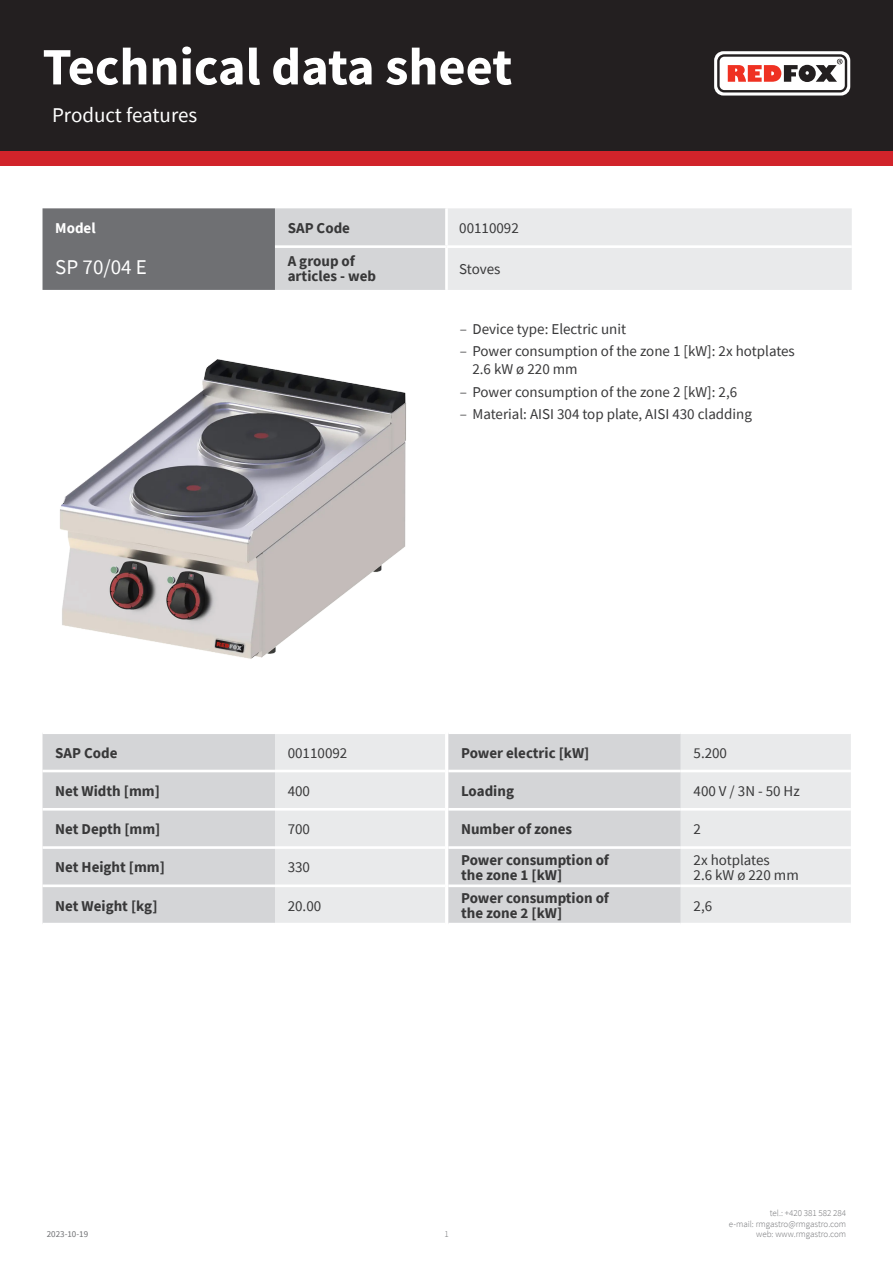
<style>
.page{position:relative;width:893px;height:1263px;background:#fff}
.page>*{position:absolute;margin:0;border:0;box-sizing:border-box;transform-origin:0 0}
.t1{font:700 52.5px "Source Sans Pro";color:#fff}
.kapitola{font:21px "Source Sans Pro";color:#fff}
.tabulka_-_headline{font:21px "Source Sans Pro";color:#fff}
.tabulka_-_text{font:15px/18px "Source Sans Pro";color:#383839}
.tabulka_-_text-2{font:700 15px/15px "Source Sans Pro";color:#383839}
.tabulka_-_text-3{font:700 15px "Source Sans Pro";color:#fff}
.t2{font:300 9px/10.8px "Source Sans Pro";color:#6f7073;text-align:right}
.t3{font:9px "Source Sans Pro";color:#6f7073}
.s1{font-weight:300}
</style>
<div class="page">
<div style="left:0;top:0;width:893px;height:166px;background:#d1232a"></div>
<div style="left:0;top:0;width:893px;height:151px;background:#231f20"></div>
<svg style="left:714px;top:51px;width:136px;height:45px"></svg>
<img style="left:60px;top:359px;width:346px;height:300px">
<svg style="left:43px;top:734px;width:808px;height:189px;background:#dedfe0"></svg>
<hr style="left:448px;top:770px;width:233px;height:2px;background:#fff">
<hr style="left:681px;top:770px;width:170px;height:2px;background:#fff">
<hr style="left:448px;top:808px;width:233px;height:2px;background:#fff">
<hr style="left:681px;top:808px;width:170px;height:2px;background:#fff">
<hr style="left:448px;top:846px;width:233px;height:3px;background:#fff">
<hr style="left:681px;top:846px;width:170px;height:3px;background:#fff">
<hr style="left:448px;top:884px;width:233px;height:3px;background:#fff">
<hr style="left:681px;top:884px;width:170px;height:3px;background:#fff">
<svg style="left:43px;top:208px;width:809px;height:82px;background:#c0c1c3"></svg>
<hr style="left:445px;top:208px;width:3px;height:37px;background:#fff">
<hr style="left:275px;top:245px;width:171px;height:3px;background:#fff">
<hr style="left:446px;top:245px;width:406px;height:3px;background:#fff">
<hr style="left:445px;top:248px;width:3px;height:42px;background:#fff">
<h1 class="t1" style="left:43px;top:31px;width:471px">Technical data sheet</h1>
<p class="kapitola" style="left:52px;top:101px;width:147px">Product features</p>
<p class="tabulka_-_text-3" style="left:55px;top:218px;width:42px">Model</p>
<p class="tabulka_-_text-2" style="left:288px;top:220px;width:64px">SAP Code</p>
<p class="tabulka_-_text" style="left:459px;top:219px;width:61px">00110092</p>
<p class="tabulka_-_headline" style="left:55px;top:254px;width:93px">SP 70/04 E</p>
<p class="tabulka_-_text-2" style="left:288px;top:254px;width:90px">A group of articles - web</p>
<p class="tabulka_-_text" style="left:459px;top:260px;width:43px">Stoves</p>
<p class="tabulka_-_text" style="left:460px;top:320px;width:168px"><span class="s1">–</span> Device type: Electric unit</p>
<p class="tabulka_-_text" style="left:472px;top:342px;width:324px;text-indent:-13px"><span class="s1">–</span> Power consumption of the zone 1 [kW]: 2x hotplates<br>2.6 kW ø 220 mm</p>
<p class="tabulka_-_text" style="left:460px;top:383px;width:279px"><span class="s1">–</span> Power consumption of the zone 2 [kW]: 2,6</p>
<p class="tabulka_-_text" style="left:460px;top:405px;width:294px"><span class="s1">–</span> Material: AISI 304 top plate, AISI 430 cladding</p>
<p class="tabulka_-_text-2" style="left:55px;top:745px;width:64px">SAP Code</p>
<p class="tabulka_-_text" style="left:288px;top:743px;width:61px">00110092</p>
<p class="tabulka_-_text-2" style="left:55px;top:783px;width:106px">Net Width [mm]</p>
<p class="tabulka_-_text" style="left:288px;top:782px;width:24px">400</p>
<p class="tabulka_-_text-2" style="left:55px;top:821px;width:107px">Net Depth [mm]</p>
<p class="tabulka_-_text" style="left:288px;top:820px;width:24px">700</p>
<p class="tabulka_-_text-2" style="left:55px;top:860px;width:111px">Net Height [mm]</p>
<p class="tabulka_-_text" style="left:288px;top:858px;width:24px">330</p>
<p class="tabulka_-_text-2" style="left:55px;top:898px;width:104px">Net Weight [kg]</p>
<p class="tabulka_-_text" style="left:288px;top:896px;width:35px">20.00</p>
<p class="tabulka_-_text-2" style="left:461px;top:745px;width:130px">Power electric [kW]</p>
<p class="tabulka_-_text" style="left:693px;top:743px;width:35px">5.200</p>
<p class="tabulka_-_text-2" style="left:461px;top:783px;width:54px">Loading</p>
<p class="tabulka_-_text" style="left:693px;top:782px;width:108px">400 V / 3N - 50 Hz</p>
<p class="tabulka_-_text-2" style="left:461px;top:821px;width:113px">Number of zones</p>
<p class="tabulka_-_text" style="left:693px;top:820px;width:9px">2</p>
<p class="tabulka_-_text-2" style="left:461px;top:852px;width:149px">Power consumption of the zone 1 [kW]</p>
<p class="tabulka_-_text" style="left:693px;top:852px;width:107px;line-height:15px">2x hotplates<br>2.6 kW ø 220 mm</p>
<p class="tabulka_-_text-2" style="left:461px;top:890px;width:149px">Power consumption of the zone 2 [kW]</p>
<p class="tabulka_-_text" style="left:693px;top:896px;width:20px">2,6</p>
<p class="t3" style="left:47px;top:1229px;width:43px">2023-10-19</p>
<p class="t2" style="left:444px;top:1229px;width:6px">1</p>
<p class="t2" style="left:729px;top:1207px;width:119px">tel.: +420 381 582 284<br>e-mail: rmgastro@rmgastro.com web: www.rmgastro.com</p>
</div>
